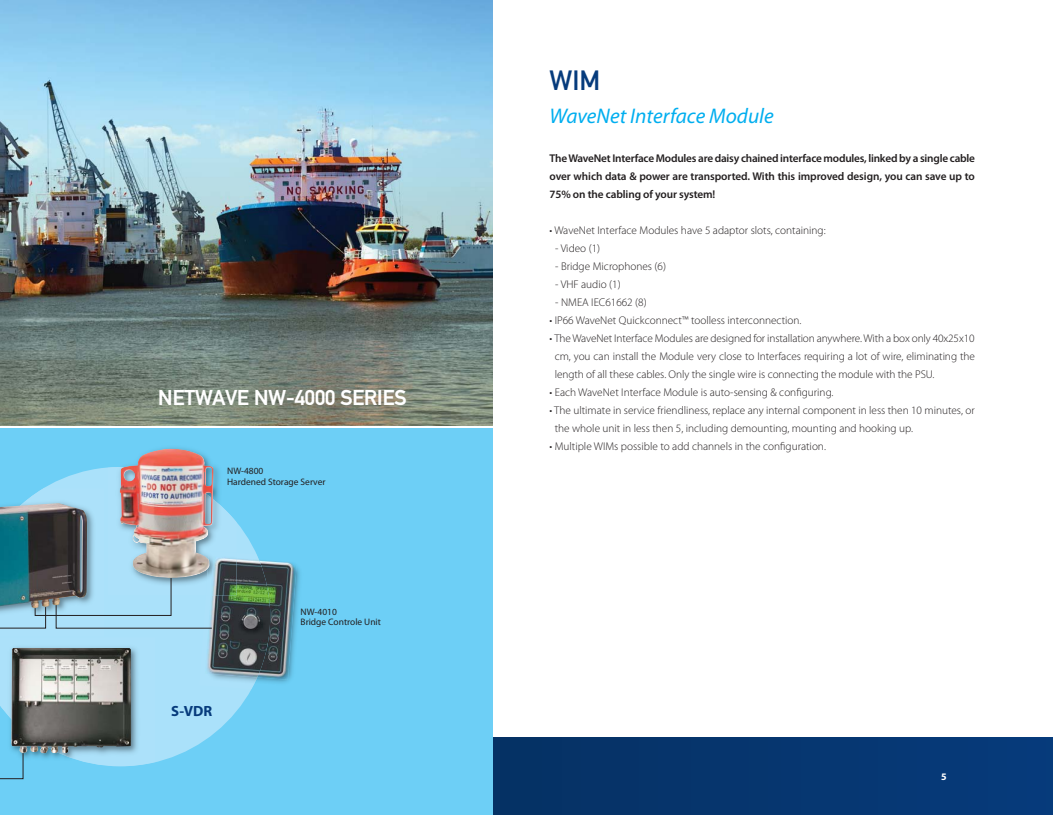
<style>
.page{position:relative;width:1053px;height:815px;background:#fff}
.page>*{position:absolute;margin:0;border:0;box-sizing:border-box;transform-origin:0 0}
.t1{font:27.5px "DIN Mittelschrift Alternate";color:#063b7c}
.t2{font:italic 21.25px "Myriad Pro";color:#00aeef}
.t3{font:700 21.12px "DIN Mittelschrift";color:#fff}
.t4{font:700 14.75px "Myriad Pro";color:#063b7c}
.t5{font:300 11.25px/18px "Myriad Pro";color:#231f20;text-align:justify}
.t6{font:600 11.25px/18px "Myriad Pro";letter-spacing:-.01em;color:#231f20;text-align:justify}
.t7{font:700 10px "Myriad Pro";color:#fff}
.t8{font:9.38px/10.8px "Myriad Pro";color:#231f20}
</style>
<div class="page">
<div style="left:0;top:737px;width:1052px;height:78px;background:#06366f"></div>
<div style="left:0;top:429px;width:492px;height:386px;background:#6dcff6"></div>
<img style="left:0;top:0;width:492px;height:425px">
<svg style="left:44px;top:467px;width:212px;height:268px"></svg>
<img style="left:251px;top:567px;width:49px;height:126px">
<img style="left:236px;top:553px;width:22px;height:5px">
<img style="left:212px;top:677px;width:45px;height:12px">
<img style="left:257px;top:561px;width:40px;height:119px">
<img style="left:212px;top:558px;width:58px;height:119px">
<img style="left:108px;top:467px;width:128px;height:111px">
<img style="left:214px;top:551px;width:22px;height:5px">
<img style="left:212px;top:556px;width:24px;height:39px">
<img style="left:120px;top:448px;width:94px;height:131px">
<img style="left:23px;top:488px;width:81px;height:90px">
<img style="left:0;top:503px;width:87px;height:75px">
<svg style="left:0;top:578px;width:212px;height:202px;background:#8db7c7"></svg>
<h3 class="t3" style="left:158px;top:390px;width:250px">NETWAVE NW-4000 SERIES</h3>
<p class="t8" style="left:227px;top:466px;width:100px">NW-4800<br>Hardened Storage Server</p>
<h3 class="t4" style="left:171px;top:703px;width:43px">S-VDR</h3>
<p class="t8" style="left:300px;top:607px;width:82px">NW-4010<br>Bridge Controle Unit</p>
<h1 class="t1" style="left:549px;top:71px;width:52px">WIM</h1>
<h2 class="t2" style="left:549px;top:108px;width:226px">WaveNet Interface Module</h2>
<p class="t6" style="left:549px;top:150px;width:427px">The WaveNet Interface Modules are daisy chained interface modules, linked by a single cable over which data &amp; power are transported. With this improved design, you can save up to 75% on the cabling of your system!</p>
<p class="t5" style="left:549px;top:222px;width:278px">• WaveNet Interface Modules have 5 adaptor slots, containing:</p>
<p class="t5" style="left:555px;top:240px;width:46px">- Video (1)</p>
<p class="t5" style="left:555px;top:258px;width:112px">- Bridge Microphones (6)</p>
<p class="t5" style="left:555px;top:276px;width:67px">- VHF audio (1)</p>
<p class="t5" style="left:555px;top:294px;width:93px">- NMEA IEC61662 (8)</p>
<p class="t5" style="left:549px;top:312px;width:253px">• IP66 WaveNet Quickconnect™ toolless interconnection.</p>
<p class="t5" style="left:554px;top:330px;width:422px;text-indent:-5px">• The WaveNet Interface Modules are designed for installation anywhere. With a box only 40x25x10 cm, you can install the Module very close to Interfaces requiring a lot of wire, eliminating the length of all these cables. Only the single wire is connecting the module with the PSU.</p>
<p class="t5" style="left:549px;top:384px;width:285px">• Each WaveNet Interface Module is auto-sensing &amp; configuring.</p>
<p class="t5" style="left:554px;top:402px;width:421px;text-indent:-5px">• The ultimate in service friendliness, replace any internal component in less then 10 minutes, or the whole unit in less then 5, including demounting, mounting and hooking up.</p>
<p class="t5" style="left:549px;top:438px;width:278px">• Multiple WIMs possible to add channels in the configuration.</p>
<p class="t7" style="left:941px;top:770px;width:7px">5</p>
</div>
